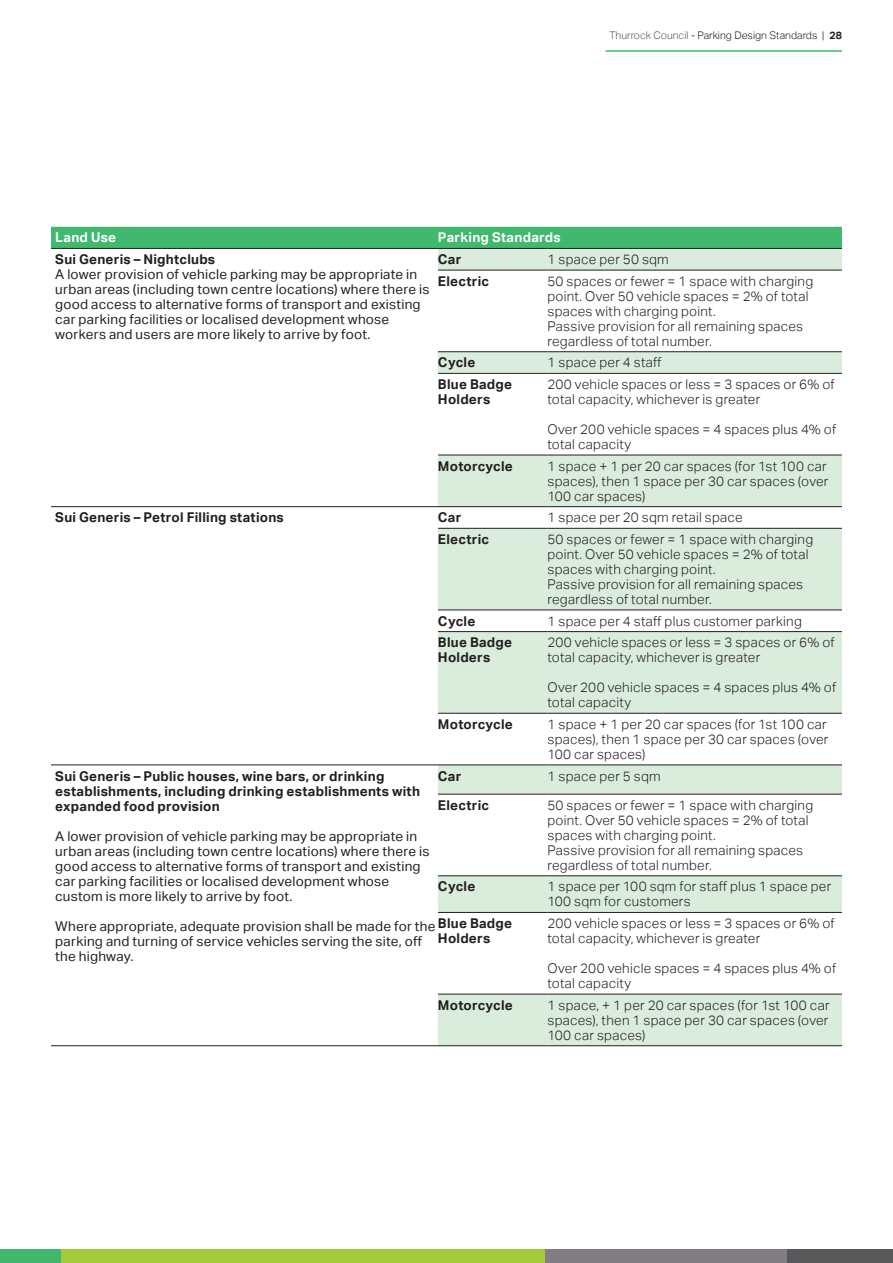
<style>
.page{position:relative;width:893px;height:1263px;background:#fff}
.page>*{position:absolute;margin:0;border:0;box-sizing:border-box;transform-origin:0 0}
._06_Table_text{font:300 13.5px/15px "Aktiv Grotesk";letter-spacing:.02em;color:#231f20}
._06_Table_text-2{font:13.5px/15px "Aktiv Grotesk";letter-spacing:.015em;color:#231f20}
._06_Table_text-3{font:700 13.5px/15px "Aktiv Grotesk";letter-spacing:.015em;color:#231f20}
._06_Table_bold{font:700 13.5px "Aktiv Grotesk";letter-spacing:.02em;color:#fff}
.t1{font:300 10.5px "Aktiv Grotesk";color:#231f20}
.s1{color:#57585a}
.s2{font-weight:700}
</style>
<div class="page">
<div style="left:0;top:1250px;width:62px;height:13px;background:#40b86e"></div>
<div style="left:62px;top:1250px;width:484px;height:13px;background:#a2cc39"></div>
<div style="left:546px;top:1250px;width:242px;height:13px;background:#817d82"></div>
<div style="left:788px;top:1250px;width:105px;height:13px;background:#57585a"></div>
<hr style="left:605px;top:50px;width:237px;height:2px;background:#40b86e">
<div style="left:51px;top:227px;width:791px;height:21px;background:#40b86e"></div>
<svg style="left:438px;top:249px;width:404px;height:124px"></svg>
<svg style="left:438px;top:454px;width:404px;height:259px;fill:#daeddc"></svg>
<div style="left:438px;top:765px;width:404px;height:29px;background:#daeddc"></div>
<svg style="left:438px;top:876px;width:404px;height:169px;fill:#daeddc"></svg>
<hr style="left:438px;top:270px;width:109px;height:1px;background:#231f20">
<hr style="left:438px;top:351px;width:109px;height:1px;background:#231f20">
<hr style="left:438px;top:373px;width:109px;height:1px;background:#231f20">
<hr style="left:438px;top:455px;width:109px;height:1px;background:#231f20">
<hr style="left:438px;top:528px;width:109px;height:1px;background:#231f20">
<hr style="left:547px;top:528px;width:295px;height:1px;background:#231f20">
<hr style="left:438px;top:610px;width:109px;height:1px;background:#231f20">
<hr style="left:547px;top:610px;width:295px;height:1px;background:#231f20">
<hr style="left:438px;top:631px;width:109px;height:1px;background:#231f20">
<hr style="left:547px;top:631px;width:295px;height:1px;background:#231f20">
<hr style="left:438px;top:713px;width:109px;height:1px;background:#231f20">
<hr style="left:547px;top:713px;width:295px;height:1px;background:#231f20">
<hr style="left:438px;top:794px;width:109px;height:1px;background:#231f20">
<hr style="left:547px;top:794px;width:295px;height:1px;background:#231f20">
<hr style="left:438px;top:875px;width:109px;height:1px;background:#231f20">
<hr style="left:547px;top:875px;width:295px;height:1px;background:#231f20">
<hr style="left:438px;top:912px;width:109px;height:1px;background:#231f20">
<hr style="left:547px;top:912px;width:295px;height:1px;background:#231f20">
<hr style="left:438px;top:994px;width:109px;height:1px;background:#231f20">
<hr style="left:547px;top:994px;width:295px;height:1px;background:#231f20">
<hr style="left:51px;top:248px;width:387px;height:1px;background:#231f20">
<hr style="left:438px;top:248px;width:109px;height:1px;background:#231f20">
<hr style="left:547px;top:248px;width:295px;height:1px;background:#231f20">
<hr style="left:438px;top:1045px;width:109px;height:1px;background:#231f20">
<hr style="left:438px;top:506px;width:109px;height:1px;background:#231f20">
<hr style="left:547px;top:506px;width:295px;height:1px;background:#231f20">
<hr style="left:438px;top:764px;width:109px;height:1px;background:#231f20">
<hr style="left:547px;top:764px;width:295px;height:1px;background:#231f20">
<hr style="left:51px;top:506px;width:387px;height:1px;background:#231f20">
<hr style="left:51px;top:764px;width:387px;height:1px;background:#231f20">
<hr style="left:51px;top:1045px;width:387px;height:1px;background:#231f20">
<hr style="left:547px;top:1045px;width:295px;height:1px;background:#231f20">
<hr style="left:547px;top:455px;width:295px;height:1px;background:#231f20">
<hr style="left:547px;top:270px;width:295px;height:1px;background:#231f20">
<hr style="left:547px;top:351px;width:295px;height:1px;background:#231f20">
<hr style="left:547px;top:373px;width:295px;height:1px;background:#231f20">
<p class="t1" style="left:609px;top:29px;width:234px"><span class="s1">Thurrock Council</span> - Parking Design Standards | <span class="s2">28</span></p>
<p class="_06_Table_bold" style="left:55px;top:230px;width:62px">Land Use</p>
<p class="_06_Table_bold" style="left:438px;top:230px;width:124px">Parking Standards</p>
<p class="_06_Table_text-3" style="left:55px;top:252px;width:161px">Sui Generis – Nightclubs</p>
<p class="_06_Table_text-2" style="left:55px;top:267px;width:376px">A lower provision of vehicle parking may be appropriate in urban areas (including town centre locations) where there is good access to alternative forms of transport and existing car parking facilities or localised development whose workers and users are more likely to arrive by foot.</p>
<p class="_06_Table_text-3" style="left:438px;top:252px;width:25px">Car</p>
<p class="_06_Table_text" style="left:547px;top:252px;width:123px">1 space per 50 sqm</p>
<p class="_06_Table_text-3" style="left:438px;top:274px;width:53px">Electric</p>
<p class="_06_Table_text" style="left:547px;top:274px;width:267px">50 spaces or fewer = 1 space with charging point. Over 50 vehicle spaces = 2% of total spaces with charging point.</p>
<p class="_06_Table_text" style="left:547px;top:319px;width:257px">Passive provision for all remaining spaces regardless of total number.</p>
<p class="_06_Table_text-3" style="left:438px;top:355px;width:39px">Cycle</p>
<p class="_06_Table_text" style="left:547px;top:355px;width:116px">1 space per 4 staff</p>
<p class="_06_Table_text-3" style="left:438px;top:377px;width:76px">Blue Badge<br>Holders</p>
<p class="_06_Table_text" style="left:547px;top:377px;width:289px">200 vehicle spaces or less = 3 spaces or 6% of total capacity, whichever is greater</p>
<p class="_06_Table_text" style="left:547px;top:422px;width:290px">Over 200 vehicle spaces = 4 spaces plus 4% of total capacity</p>
<p class="_06_Table_text-3" style="left:438px;top:458px;width:76px">Motorcycle</p>
<p class="_06_Table_text" style="left:547px;top:458px;width:282px">1 space + 1 per 20 car spaces (for 1st 100 car spaces), then 1 space per 30 car spaces (over<br>100 car spaces)</p>
<p class="_06_Table_text-3" style="left:55px;top:510px;width:230px">Sui Generis – Petrol Filling stations</p>
<p class="_06_Table_text-3" style="left:438px;top:510px;width:25px">Car</p>
<p class="_06_Table_text" style="left:547px;top:510px;width:197px">1 space per 20 sqm retail space</p>
<p class="_06_Table_text-3" style="left:438px;top:532px;width:53px">Electric</p>
<p class="_06_Table_text" style="left:547px;top:532px;width:267px">50 spaces or fewer = 1 space with charging point. Over 50 vehicle spaces = 2% of total spaces with charging point.</p>
<p class="_06_Table_text" style="left:547px;top:577px;width:257px">Passive provision for all remaining spaces regardless of total number.</p>
<p class="_06_Table_text-3" style="left:438px;top:613px;width:39px">Cycle</p>
<p class="_06_Table_text" style="left:547px;top:613px;width:256px">1 space per 4 staff plus customer parking</p>
<p class="_06_Table_text-3" style="left:438px;top:635px;width:76px">Blue Badge<br>Holders</p>
<p class="_06_Table_text" style="left:547px;top:635px;width:289px">200 vehicle spaces or less = 3 spaces or 6% of total capacity, whichever is greater</p>
<p class="_06_Table_text" style="left:547px;top:680px;width:290px">Over 200 vehicle spaces = 4 spaces plus 4% of total capacity</p>
<p class="_06_Table_text-3" style="left:438px;top:717px;width:76px">Motorcycle</p>
<p class="_06_Table_text" style="left:547px;top:717px;width:282px">1 space + 1 per 20 car spaces (for 1st 100 car spaces), then 1 space per 30 car spaces (over<br>100 car spaces)</p>
<p class="_06_Table_text-3" style="left:55px;top:768px;width:366px">Sui Generis – Public houses, wine bars, or drinking establishments, including drinking establishments with expanded food provision</p>
<p class="_06_Table_text-2" style="left:55px;top:828px;width:376px">A lower provision of vehicle parking may be appropriate in urban areas (including town centre locations) where there is good access to alternative forms of transport and existing car parking facilities or localised development whose custom is more likely to arrive by foot.</p>
<p class="_06_Table_text-2" style="left:55px;top:918px;width:382px">Where appropriate, adequate provision shall be made for the parking and turning of service vehicles serving the site, off the highway.</p>
<p class="_06_Table_text-3" style="left:438px;top:768px;width:25px">Car</p>
<p class="_06_Table_text" style="left:547px;top:768px;width:115px">1 space per 5 sqm</p>
<p class="_06_Table_text-3" style="left:438px;top:798px;width:53px">Electric</p>
<p class="_06_Table_text" style="left:547px;top:798px;width:267px">50 spaces or fewer = 1 space with charging point. Over 50 vehicle spaces = 2% of total spaces with charging point.</p>
<p class="_06_Table_text" style="left:547px;top:843px;width:257px">Passive provision for all remaining spaces regardless of total number.</p>
<p class="_06_Table_text-3" style="left:438px;top:879px;width:39px">Cycle</p>
<p class="_06_Table_text" style="left:547px;top:879px;width:285px">1 space per 100 sqm for staff plus 1 space per<br>100 sqm for customers</p>
<p class="_06_Table_text-3" style="left:438px;top:916px;width:76px">Blue Badge<br>Holders</p>
<p class="_06_Table_text" style="left:547px;top:916px;width:289px">200 vehicle spaces or less = 3 spaces or 6% of total capacity, whichever is greater</p>
<p class="_06_Table_text" style="left:547px;top:961px;width:290px">Over 200 vehicle spaces = 4 spaces plus 4% of total capacity</p>
<p class="_06_Table_text-3" style="left:438px;top:997px;width:76px">Motorcycle</p>
<p class="_06_Table_text" style="left:547px;top:997px;width:284px;text-align:justify">1 space, + 1 per 20 car spaces (for 1st 100 car spaces), then 1 space per 30 car spaces (over 100 car spaces)</p>
</div>
